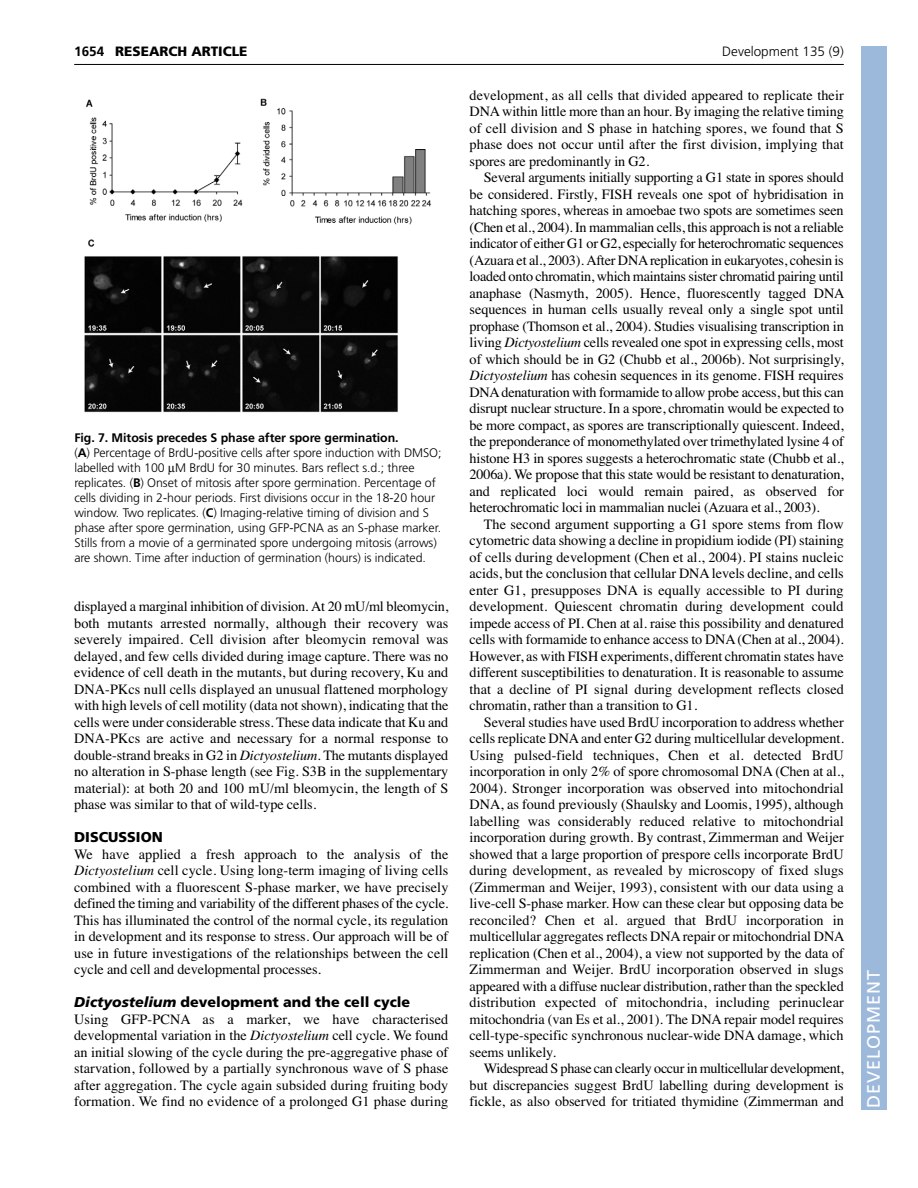
<style>
.page{position:relative;width:918px;height:1188px;background:#fff}
.page>*{position:absolute;margin:0;border:0;box-sizing:border-box;transform-origin:0 0}
.t1{font:18px "Frutiger LT Std";letter-spacing:.055em;color:#fff}
.t2{font:14.25px/16.5px "Times";letter-spacing:-.005em;color:#000;text-align:justify}
.t3{font:900 14.25px "Frutiger LT Std";color:#000}
.t4{font:300 13.5px "Frutiger LT Std";color:#000}
.t5{font:900 13.5px "Frutiger LT Std";color:#000}
.t6{font:700 13.5px "Frutiger LT Std";color:#000}
.t7{font:300 12.3px/15px "Frutiger LT Std";letter-spacing:-.005em;color:#000}
.s1{font-weight:700}
.s2{font-style:italic}
</style>
<div class="page">
<hr style="left:74px;top:64px;width:770px;height:1px;background:#000">
<img style="left:84px;top:98px;width:348px;height:315px">
<div style="left:861px;top:46px;width:25px;height:1064px;background:#9cb9db"></div>
<p class="t6" style="left:74px;top:46px;width:32px">1654</p>
<p class="t5" style="left:115px;top:46px;width:134px">RESEARCH ARTICLE</p>
<p class="t4" style="left:722px;top:46px;width:123px">Development 135 (9)</p>
<p class="t7" style="left:74px;top:431px;width:369px"><span class="s1">Fig. 7. Mitosis precedes S phase after spore germination.<br></span>(<span class="s1">A</span>) Percentage of BrdU-positive cells after spore induction with DMSO; labelled with 100 M BrdU for 30 minutes. Bars reflect s.d.; three replicates. (<span class="s1">B</span>) Onset of mitosis after spore germination. Percentage of cells dividing in 2-hour periods. First divisions occur in the 18-20 hour window. Two replicates. (<span class="s1">C</span>) Imaging-relative timing of division and S phase after spore germination, using GFP-PCNA as an S-phase marker.<br>Stills from a movie of a germinated spore undergoing mitosis (arrows) are shown. Time after induction of germination (hours) is indicated.</p>
<p class="t2" style="left:74px;top:600px;width:376px">displayed a marginal inhibition of division. At 20 mU/ml bleomycin, both mutants arrested normally, although their recovery was severely impaired. Cell division after bleomycin removal was delayed, and few cells divided during image capture. There was no evidence of cell death in the mutants, but during recovery, Ku and DNA-PKcs null cells displayed an unusual flattened morphology with high levels of cell motility (data not shown), indicating that the cells were under considerable stress. These data indicate that Ku and DNA-PKcs are active and necessary for a normal response to double-strand breaks in G2 in <span class="s2">Dictyostelium.</span> The mutants displayed no alteration in S-phase length (see Fig. S3B in the supplementary material): at both 20 and 100 mU/ml bleomycin, the length of S phase was similar to that of wild-type cells.</p>
<p class="t3" style="left:74px;top:832px;width:90px">DISCUSSION</p>
<p class="t2" style="left:74px;top:847px;width:376px">We have applied a fresh approach to the analysis of the <span class="s2">Dictyostelium</span> cell cycle. Using long-term imaging of living cells combined with a fluorescent S-phase marker, we have precisely defined the timing and variability of the different phases of the cycle.<br>This has illuminated the control of the normal cycle, its regulation in development and its response to stress. Our approach will be of use in future investigations of the relationships between the cell cycle and cell and developmental processes.</p>
<p class="t3" style="left:74px;top:997px;width:338px"><span class="s2">Dictyostelium</span> development and the cell cycle</p>
<p class="t2" style="left:74px;top:1012px;width:376px">Using GFP-PCNA as a marker, we have characterised developmental variation in the <span class="s2">Dictyostelium</span> cell cycle. We found an initial slowing of the cycle during the pre-aggregative phase of starvation, followed by a partially synchronous wave of S phase after aggregation. The cycle again subsided during fruiting body formation. We find no evidence of a prolonged G1 phase during</p>
<p class="t2" style="left:470px;top:88px;width:376px">development, as all cells that divided appeared to replicate their DNA within little more than an hour. By imaging the relative timing of cell division and S phase in hatching spores, we found that S phase does not occur until after the first division, implying that spores are predominantly in G2.</p>
<p class="t2" style="left:470px;top:171px;width:376px;text-indent:14px">Several arguments initially supporting a G1 state in spores should be considered. Firstly, FISH reveals one spot of hybridisation in hatching spores, whereas in amoebae two spots are sometimes seen (Chen et al., 2004). In mammalian cells, this approach is not a reliable indicator of either G1 or G2, especially for heterochromatic sequences (Azuara et al., 2003). After DNA replication in eukaryotes, cohesin is loaded onto chromatin, which maintains sister chromatid pairing until anaphase (Nasmyth, 2005). Hence, fluorescently tagged DNA sequences in human cells usually reveal only a single spot until prophase (Thomson et al., 2004). Studies visualising transcription in living <span class="s2">Dictyostelium</span> cells revealed one spot in expressing cells, most of which should be in G2 (Chubb et al., 2006b). Not surprisingly, <span class="s2">Dictyostelium</span> has cohesin sequences in its genome. FISH requires DNA denaturation with formamide to allow probe access, but this can disrupt nuclear structure. In a spore, chromatin would be expected to be more compact, as spores are transcriptionally quiescent. Indeed, the preponderance of monomethylated over trimethylated lysine 4 of histone H3 in spores suggests a heterochromatic state (Chubb et al., 2006a). We propose that this state would be resistant to denaturation, and replicated loci would remain paired, as observed for heterochromatic loci in mammalian nuclei (Azuara et al., 2003).</p>
<p class="t2" style="left:470px;top:517px;width:376px;text-indent:14px">The second argument supporting a G1 spore stems from flow cytometric data showing a decline in propidium iodide (PI) staining of cells during development (Chen et al., 2004). PI stains nucleic acids, but the conclusion that cellular DNA levels decline, and cells enter G1, presupposes DNA is equally accessible to PI during development. Quiescent chromatin during development could impede access of PI. Chen at al. raise this possibility and denatured cells with formamide to enhance access to DNA (Chen at al., 2004).<br>However, as with FISH experiments, different chromatin states have different susceptibilities to denaturation. It is reasonable to assume that a decline of PI signal during development reflects closed chromatin, rather than a transition to G1.</p>
<p class="t2" style="left:470px;top:715px;width:376px;text-indent:14px">Several studies have used BrdU incorporation to address whether cells replicate DNA and enter G2 during multicellular development.<br>Using pulsed-field techniques, Chen et al. detected BrdU incorporation in only 2% of spore chromosomal DNA (Chen at al., 2004). Stronger incorporation was observed into mitochondrial DNA, as found previously (Shaulsky and Loomis, 1995), although labelling was considerably reduced relative to mitochondrial incorporation during growth. By contrast, Zimmerman and Weijer showed that a large proportion of prespore cells incorporate BrdU during development, as revealed by microscopy of fixed slugs (Zimmerman and Weijer, 1993), consistent with our data using a live-cell S-phase marker. How can these clear but opposing data be reconciled? Chen et al. argued that BrdU incorporation in multicellular aggregates reflects DNA repair or mitochondrial DNA replication (Chen et al., 2004), a view not supported by the data of Zimmerman and Weijer. BrdU incorporation observed in slugs appeared with a diffuse nuclear distribution, rather than the speckled distribution expected of mitochondria, including perinuclear mitochondria (van Es et al., 2001). The DNA repair model requires cell-type-specific synchronous nuclear-wide DNA damage, which seems unlikely.</p>
<p class="t2" style="left:470px;top:1062px;width:376px;text-indent:14px">Widespread S phase can clearly occur in multicellular development, but discrepancies suggest BrdU labelling during development is fickle, as also observed for tritiated thymidine (Zimmerman and</p>
<p class="t1" style="left:863px;top:1108px;width:140px;rotate:-90deg">DEVELOPMENT</p>
</div>
